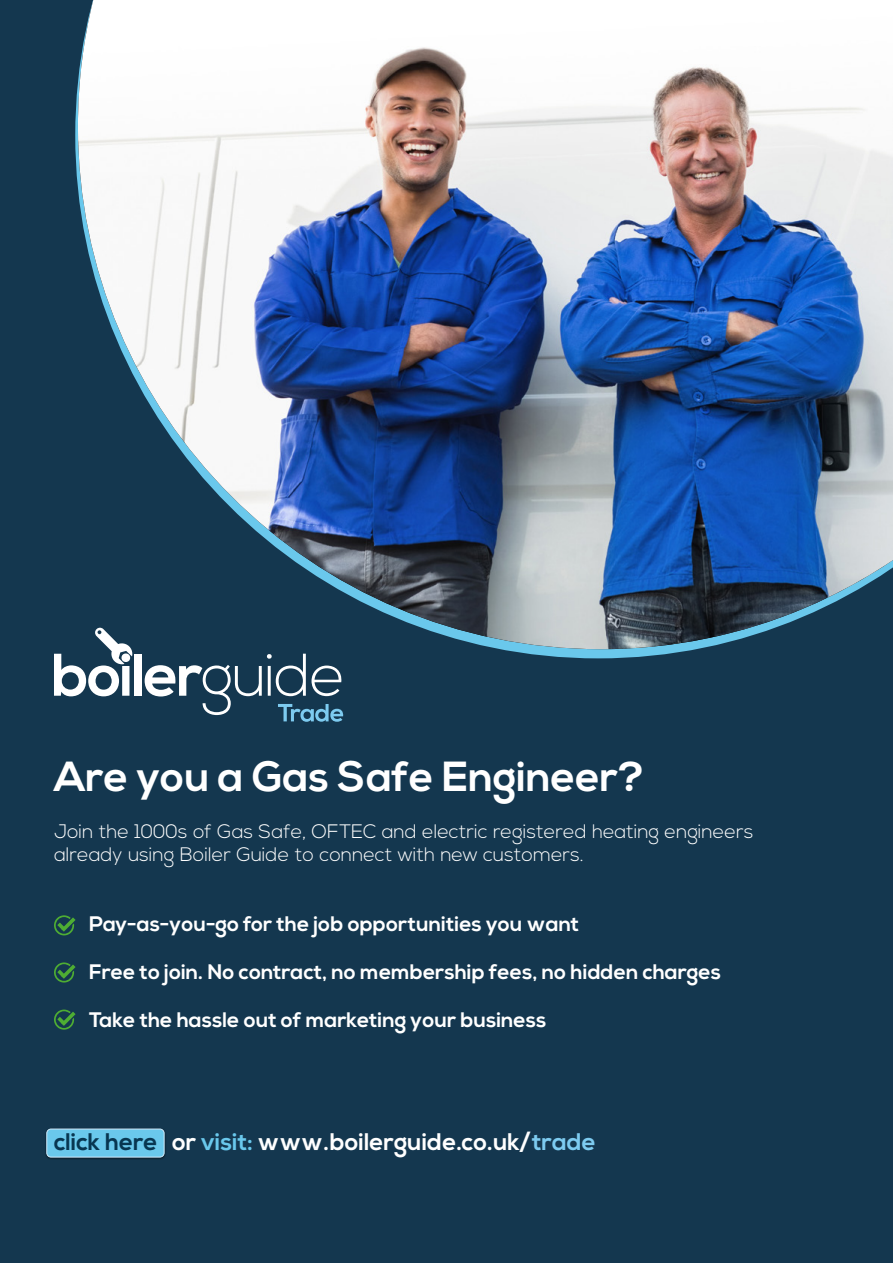
<style>
.page{position:relative;width:893px;height:1263px;background:#14374f}
.page>*{position:absolute;margin:0;border:0;box-sizing:border-box;transform-origin:0 0}
.t1{font:700 42px "Nexa";color:#fff}
.t2{font:700 24px "Nexa";color:#fff}
.t3{font:700 21px "Nexa";color:#fff}
.t4{font:300 19.5px/23.4px "Nexa";color:#fff}
.s1{color:#083651}
.s2{color:#6ac8ec}
.s3{color:#7dcbf0}
</style>
<div class="page">
<img style="left:78px;top:0;width:815px;height:649px">
<svg style="left:54px;top:915px;width:22px;height:20px"></svg>
<svg style="left:54px;top:962px;width:22px;height:20px"></svg>
<svg style="left:54px;top:1009px;width:22px;height:21px"></svg>
<div style="left:134px;top:654px;width:7px;height:42px;background:#fff"></div>
<svg style="left:54px;top:628px;width:78px;height:68px"></svg>
<svg style="left:145px;top:653px;width:199px;height:69px"></svg>
<div style="left:45px;top:1128px;width:121px;height:32px;background:#000;opacity:.56"></div>
<div style="left:47px;top:1129px;width:117px;height:28px;background:#6ac8ec;border-radius:4px"></div>
<div style="left:47px;top:1129px;width:117px;height:28px;border:1px solid #d0ebfc;border-radius:4px"></div>
<h1 class="t1" style="left:54px;top:752px;width:592px">Are you a Gas Safe Engineer?</h1>
<p class="t4" style="left:54px;top:820px;width:701px">Join the 1000s of Gas Safe, OFTEC and electric registered heating engineers already using Boiler Guide to connect with new customers.</p>
<p class="t3" style="left:89px;top:912px;width:491px">Pay-as-you-go for the job opportunities you want</p>
<p class="t3" style="left:89px;top:960px;width:633px">Free to join. No contract, no membership fees, no hidden charges</p>
<p class="t3" style="left:89px;top:1008px;width:459px">Take the hassle out of marketing your business</p>
<p class="t2" style="left:54px;top:1128px;width:543px"><span class="s1">click here</span> or <span class="s2">visit:</span> www.boilerguide.co.uk/<span class="s3">trade</span></p>
</div>
